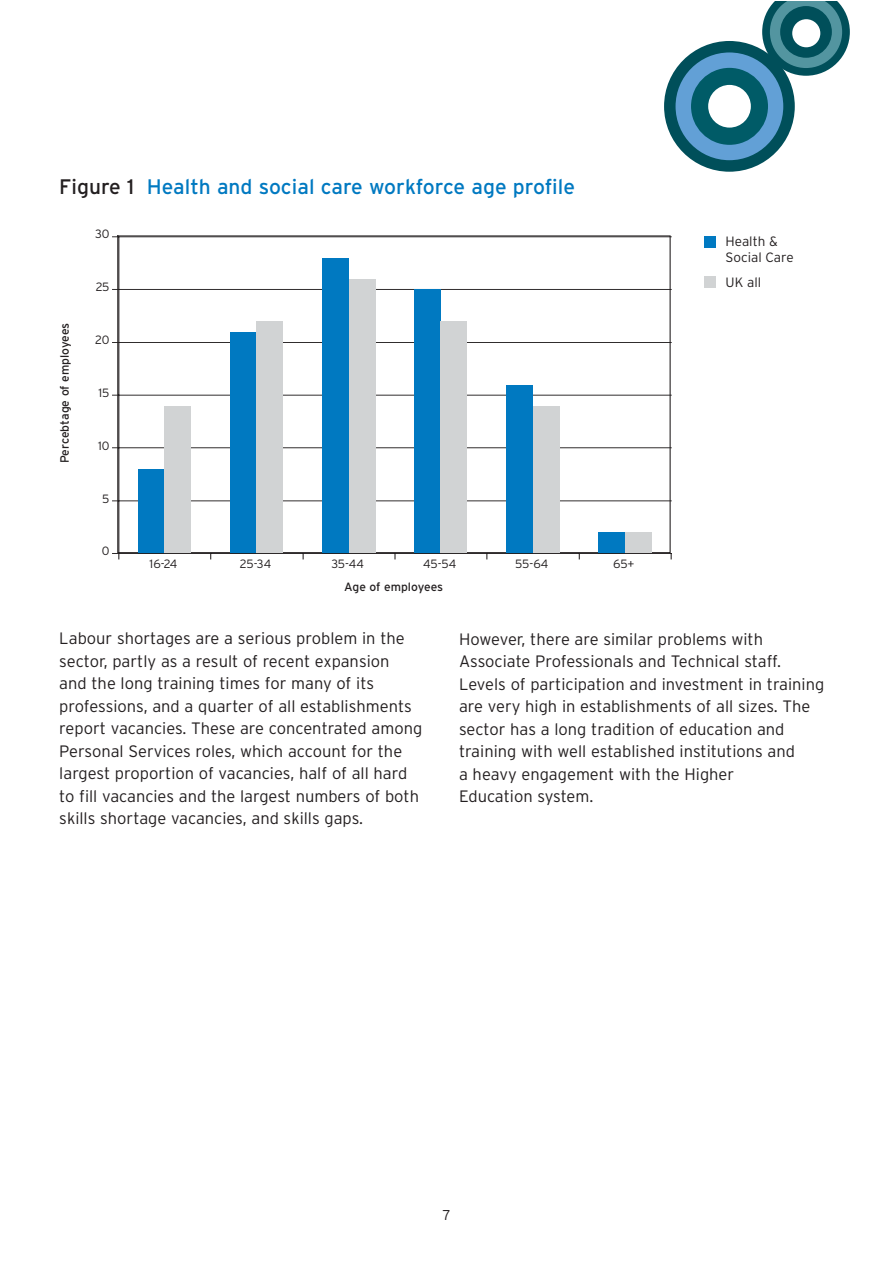
<style>
.page{position:relative;width:893px;height:1263px;background:#fff}
.page>*{position:absolute;margin:0;border:0;box-sizing:border-box;transform-origin:0 0}
.t1{font:21px "Interstate";color:#0079c1}
.t2{font:300 16.5px/22.5px "Interstate";color:#231f20}
.t3{font:300 14.25px "Interstate";color:#231f20}
.t4{font:300 13.5px/16.2px "Interstate";color:#231f20}
.t5{font:300 12px "Interstate";letter-spacing:-.01em;color:#231f20}
.t6{font:12px "Interstate";color:#231f20}
.s1{color:#231f20}
</style>
<div class="page">
<hr style="left:119px;top:501px;width:552px;height:1px;background:#231f20">
<hr style="left:119px;top:447px;width:552px;height:1px;background:#231f20">
<hr style="left:119px;top:395px;width:552px;height:1px;background:#231f20">
<hr style="left:119px;top:342px;width:552px;height:1px;background:#231f20">
<hr style="left:119px;top:289px;width:552px;height:1px;background:#231f20">
<hr style="left:119px;top:237px;width:552px;height:1px;background:#231f20">
<div style="left:138px;top:469px;width:27px;height:84px;background:#0079c1"></div>
<div style="left:230px;top:332px;width:27px;height:221px;background:#0079c1"></div>
<div style="left:322px;top:258px;width:27px;height:295px;background:#0079c1"></div>
<div style="left:414px;top:289px;width:27px;height:264px;background:#0079c1"></div>
<div style="left:506px;top:385px;width:27px;height:168px;background:#0079c1"></div>
<div style="left:599px;top:532px;width:26px;height:21px;background:#0079c1"></div>
<div style="left:165px;top:406px;width:26px;height:147px;background:#d1d3d4"></div>
<div style="left:257px;top:321px;width:26px;height:232px;background:#d1d3d4"></div>
<div style="left:349px;top:279px;width:26px;height:274px;background:#d1d3d4"></div>
<div style="left:441px;top:321px;width:26px;height:232px;background:#d1d3d4"></div>
<div style="left:533px;top:406px;width:26px;height:147px;background:#d1d3d4"></div>
<div style="left:625px;top:532px;width:26px;height:21px;background:#d1d3d4"></div>
<hr style="left:119px;top:237px;width:1px;height:316px;background:#231f20">
<hr style="left:119px;top:553px;width:552px;height:1px;background:#231f20">
<svg style="left:113px;top:553px;width:7px;height:6px"></svg>
<div style="left:704px;top:236px;width:12px;height:12px;background:#0079c1"></div>
<div style="left:704px;top:277px;width:12px;height:11px;background:#d1d3d4"></div>
<svg style="left:664px;top:1px;width:186px;height:171px"></svg>
<div style="left:780px;top:6px;width:52px;height:52px;background:#004f5a;border-radius:50%"></div>
<div style="left:792px;top:19px;width:28px;height:28px;background:#fff;border-radius:50%"></div>
<p class="t1" style="left:59px;top:175px;width:517px"><span class="s1">Figure 1</span> Health and social care workforce age profile</p>
<p class="t5" style="left:95px;top:227px;width:16px">30</p>
<p class="t6" style="left:58px;top:463px;width:142px;rotate:-90deg">Percebtage of employees</p>
<p class="t5" style="left:96px;top:280px;width:15px">25</p>
<p class="t5" style="left:95px;top:333px;width:16px">20</p>
<p class="t5" style="left:98px;top:386px;width:13px">15</p>
<p class="t5" style="left:98px;top:439px;width:13px">10</p>
<p class="t5" style="left:102px;top:491px;width:9px">5</p>
<p class="t5" style="left:102px;top:544px;width:9px">0</p>
<p class="t5" style="left:150px;top:557px;width:29px">16-24</p>
<p class="t5" style="left:240px;top:557px;width:33px">25-34</p>
<p class="t5" style="left:331px;top:557px;width:34px">35-44</p>
<p class="t5" style="left:423px;top:557px;width:35px">45-54</p>
<p class="t5" style="left:515px;top:557px;width:35px">55-64</p>
<p class="t5" style="left:613px;top:557px;width:23px">65+</p>
<p class="t6" style="left:344px;top:580px;width:101px">Age of employees</p>
<p class="t4" style="left:725px;top:233px;width:70px">Health &amp;<br>Social Care</p>
<p class="t4" style="left:725px;top:274px;width:37px">UK all</p>
<p class="t2" style="left:59px;top:627px;width:364px">Labour shortages are a serious problem in the sector, partly as a result of recent expansion<br>and the long training times for many of its professions, and a quarter of all establishments report vacancies. These are concentrated among Personal Services roles, which account for the largest proportion of vacancies, half of all hard to fill vacancies and the largest numbers of both skills shortage vacancies, and skills gaps.</p>
<p class="t2" style="left:459px;top:628px;width:367px">However, there are similar problems with Associate Professionals and Technical staff.<br>Levels of participation and investment in training are very high in establishments of all sizes. The sector has a long tradition of education and training with well established institutions and<br>a heavy engagement with the Higher<br>Education system.</p>
<p class="t3" style="left:443px;top:1207px;width:9px">7</p>
</div>
